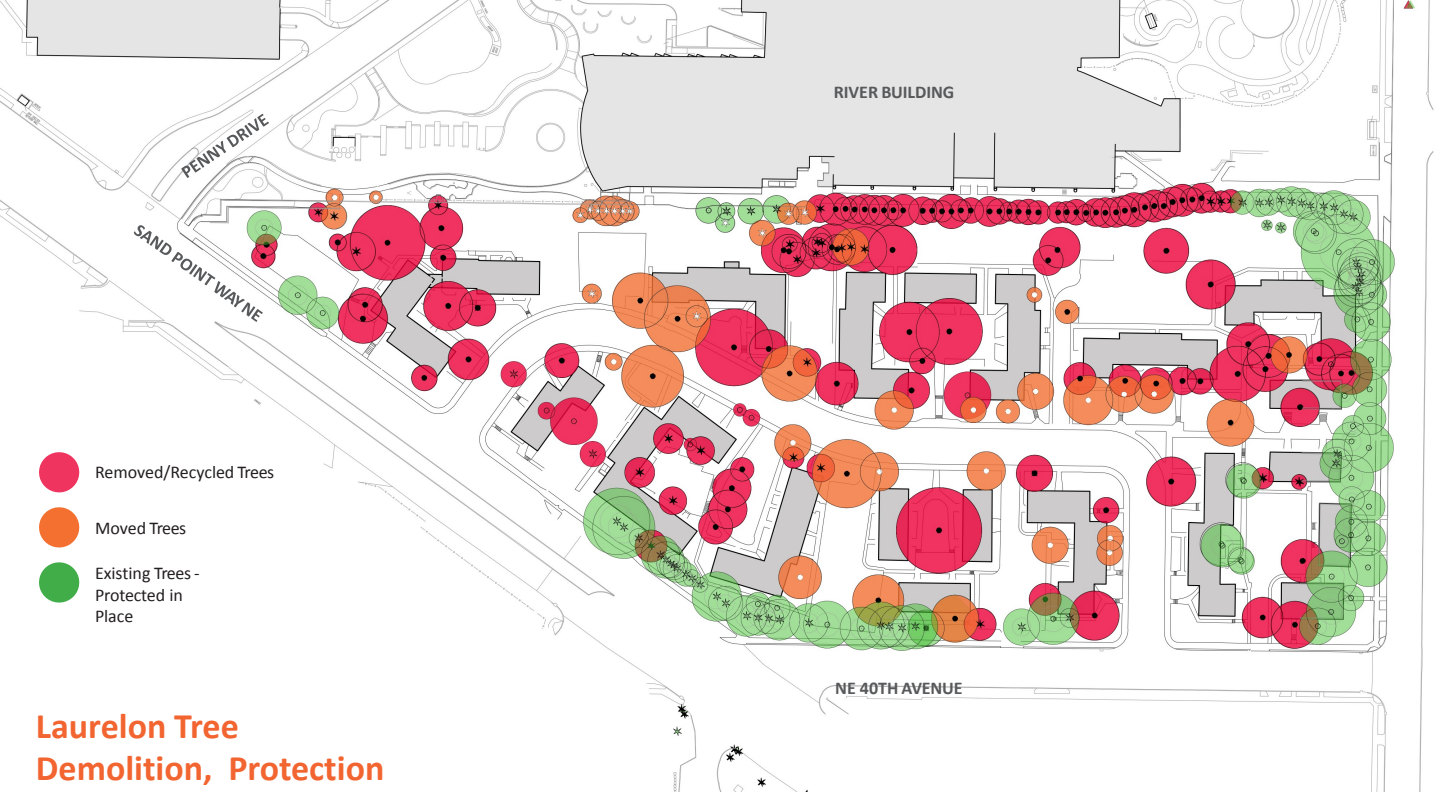
<style>
.page{position:relative;width:1440px;height:792px;background:#fff}
.page>*{position:absolute;margin:0;border:0;box-sizing:border-box;transform-origin:0 0}
.t1{font:700 36px/42px "Calibri";color:#f26531}
.t2{font:18px/21.6px "Calibri";letter-spacing:-.005em;color:#231f20}
.t3{font:700 18px "Calibri";letter-spacing:-.005em;color:#58595b}
</style>
<div class="page">
<img style="left:0;top:0;width:1434px;height:792px">
<svg style="left:134px;top:225px;width:129px;height:97px"></svg>
<svg style="left:181px;top:114px;width:88px;height:64px"></svg>
<svg style="left:39px;top:452px;width:40px;height:40px"></svg>
<svg style="left:39px;top:562px;width:40px;height:41px"></svg>
<svg style="left:39px;top:507px;width:40px;height:41px"></svg>
<p class="t2" style="left:95px;top:461px;width:181px">Removed/Recycled Trees</p>
<p class="t2" style="left:95px;top:518px;width:93px">Moved Trees</p>
<p class="t2" style="left:95px;top:563px;width:106px">Existing Trees -<br>Protected in<br>Place</p>
<p class="t1" style="left:36px;top:705px;width:350px">Laurelon Tree<br>Demolition, Protection</p>
<p class="t3" style="left:834px;top:80px;width:122px">RIVER BUILDING</p>
<p class="t3" style="left:835px;top:677px;width:129px">NE 40TH AVENUE</p>
</div>
